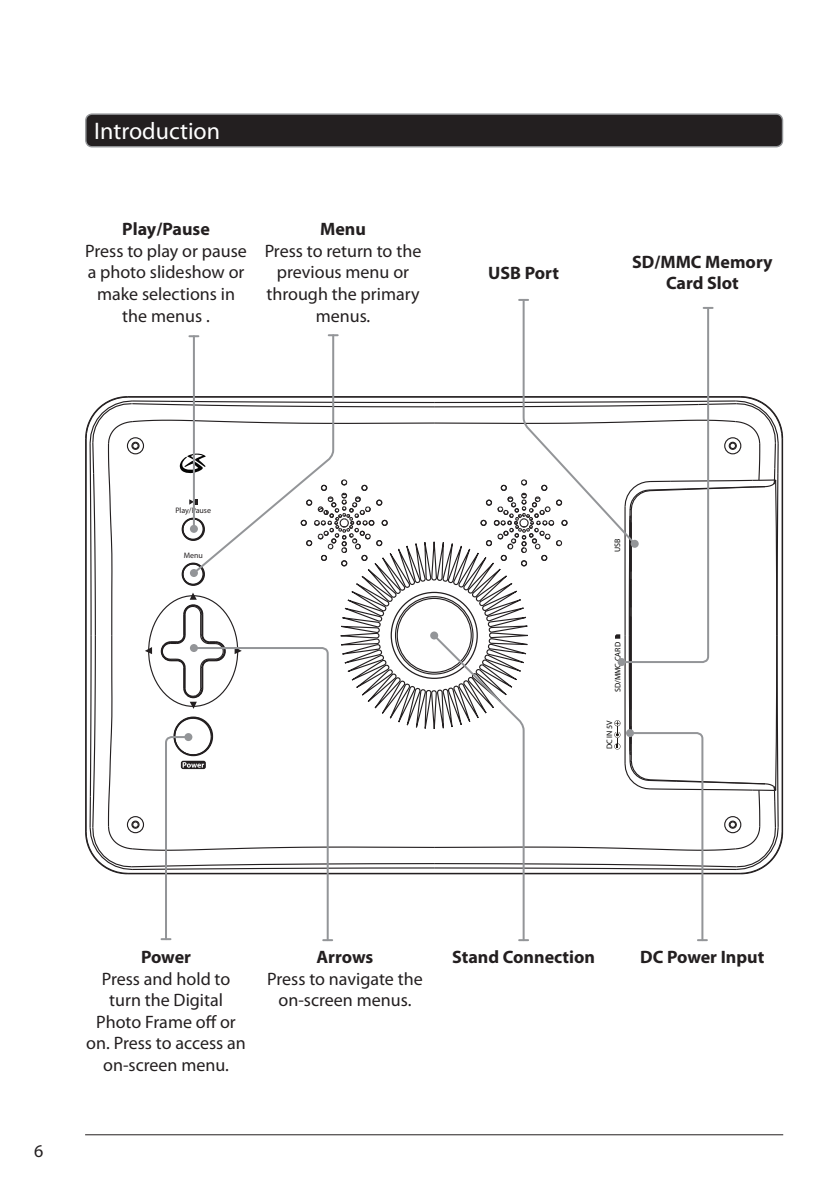
<style>
.page{position:relative;width:840px;height:1191px;background:#fff}
.page>*{position:absolute;margin:0;border:0;box-sizing:border-box;transform-origin:0 0}
.Heading-Left{font:24px "Myriad Pro";color:#fff}
.t1{font:18px/21.6px "Myriad Pro";color:#231f20;text-align:center}
.t2{font:700 18px/21.6px "Myriad Pro";color:#231f20;text-align:center}
.t3{font:8px "Myriad Pro";color:#050504}
.t4{font:8px "Myriad Pro";color:#231f20}
</style>
<div class="page">
<hr style="left:85px;top:1134px;width:697px;height:1px;background:#231f20">
<div style="left:86px;top:114px;width:696px;height:33px;background:#231f20;border-radius:6px"></div>
<div style="left:85px;top:113px;width:697px;height:34px;border:1px solid #939598;border-radius:6px"></div>
<svg style="left:85px;top:299px;width:697px;height:643px"></svg>
<p class="Heading-Left" style="left:94px;top:117px;width:127px">Introduction</p>
<p class="t2" style="left:122px;top:218px;width:89px">Play/Pause</p>
<p class="t1" style="left:85px;top:240px;width:163px">Press to play or pause a photo slideshow or make selections in the menus .</p>
<p class="t2" style="left:320px;top:218px;width:47px">Menu</p>
<p class="t1" style="left:264px;top:240px;width:158px">Press to return to the previous menu or through the primary menus.</p>
<p class="t2" style="left:488px;top:261px;width:72px">USB Port</p>
<p class="t2" style="left:632px;top:250px;width:142px">SD/MMC Memory<br>Card Slot</p>
<p class="t4" style="left:175px;top:506px;width:37px">Play/Pause</p>
<p class="t4" style="left:184px;top:550px;width:21px">Menu</p>
<p class="t3" style="left:612px;top:552px;width:15px;rotate:-90deg">USB</p>
<p class="t3" style="left:612px;top:692px;width:52px;rotate:-90deg">SD/MMC CARD</p>
<p class="t3" style="left:604px;top:749px;width:30px;rotate:-90deg">DC IN 5V</p>
<p class="t1" style="left:34px;top:1139px;width:11px">6</p>
<p class="t2" style="left:141px;top:945px;width:51px">Power</p>
<p class="t1" style="left:86px;top:967px;width:161px">Press and hold to turn the Digital<br>Photo Frame off or on. Press to access an on-screen menu.</p>
<p class="t2" style="left:316px;top:945px;width:58px">Arrows</p>
<p class="t1" style="left:267px;top:967px;width:157px">Press to navigate the on-screen menus.</p>
<p class="t2" style="left:452px;top:945px;width:144px">Stand Connection</p>
<p class="t2" style="left:639px;top:945px;width:126px">DC Power Input</p>
</div>
